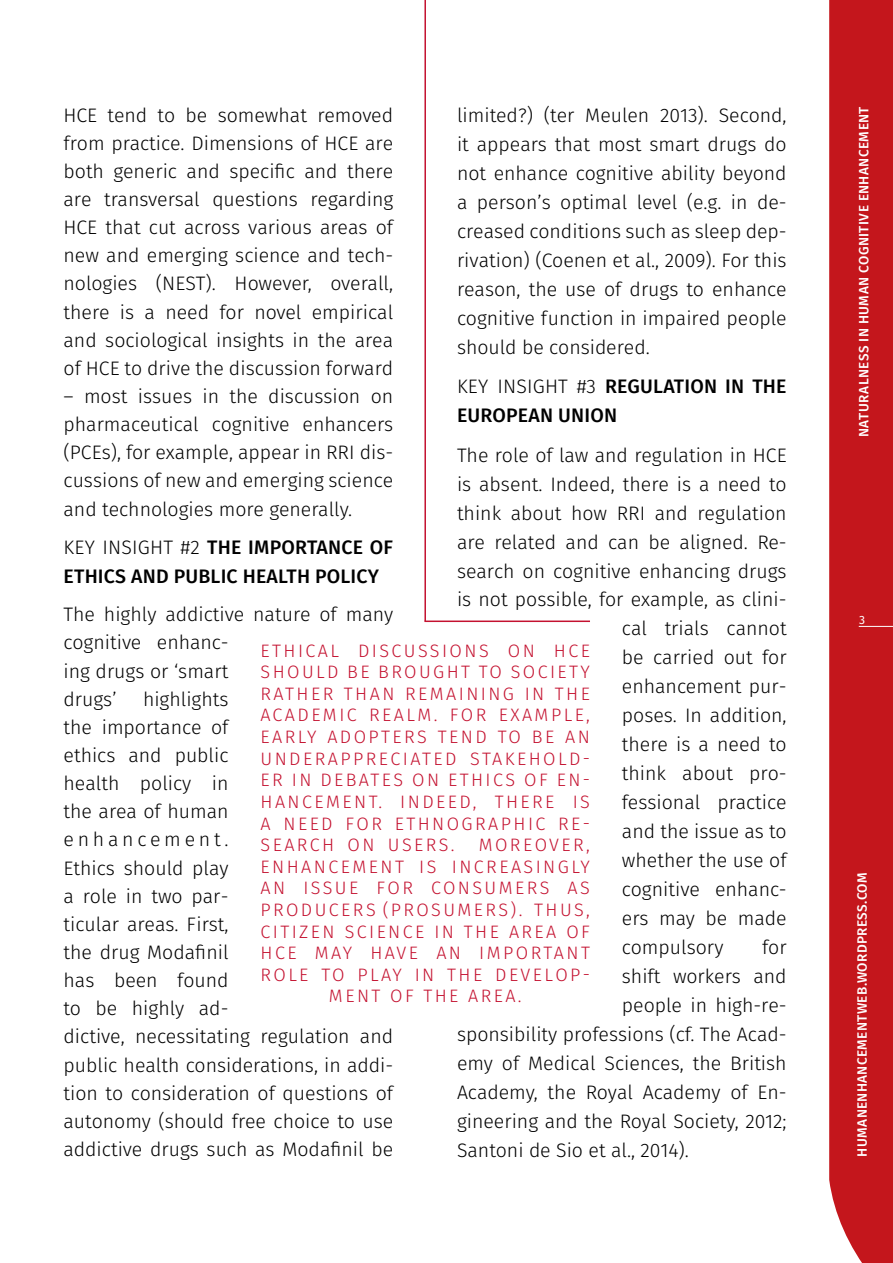
<style>
.page{position:relative;width:893px;height:1263px;background:#fff}
.page>*{position:absolute;margin:0;border:0;box-sizing:border-box;transform-origin:0 0}
.t1{font:300 19.5px/28.2px "Fira Sans";color:#000;text-align:justify}
.t2{font:500 19.5px/28.2px "Fira Sans";letter-spacing:.01em;color:#000}
.t3{font:300 18px/21.6px "Fira Sans";letter-spacing:.135em;color:#c41230}
.t4{font:500 13.5px "Fira Sans";letter-spacing:.025em;color:#fff}
.t5{font:12px "Fira Sans";color:#fff}
.s1{font-weight:300}
</style>
<div class="page">
<div style="left:829px;top:0;width:64px;height:1263px;background:#c4161c"></div>
<hr style="left:859px;top:626px;width:34px;height:1px;background:#fff">
<svg style="left:829px;top:1157px;width:42px;height:106px"></svg>
<hr style="left:424px;top:0;width:2px;height:621px;background:#c41230">
<hr style="left:424px;top:620px;width:166px;height:2px;background:#c41230">
<p class="t1" style="left:457px;top:102px;width:331px;line-height:29px">limited?) (ter Meulen 2013). Second, it appears that most smart drugs do not enhance cognitive ability beyond a person’s optimal level (e.g. in de&shy;creased conditions such as sleep dep&shy;rivation) (Coenen et al., 2009). For this reason, the use of drugs to enhance cognitive function in impaired people should be considered.</p>
<p class="t2" style="left:457px;top:373px;width:331px;line-height:29px"><span class="s1">Key i nsi ght #3</span> REGULATION IN THE<br>EUROPEAN UNION</p>
<p class="t1" style="left:457px;top:442px;width:331px">The role of law and regulation in HCE</p>
<p class="t1" style="left:457px;top:471px;width:331px">is absent. Indeed, there is a need to</p>
<p class="t1" style="left:457px;top:500px;width:331px">think about how RRI and regulation</p>
<p class="t1" style="left:457px;top:529px;width:331px">are related and can be aligned. Re-</p>
<p class="t1" style="left:457px;top:558px;width:331px">search on cognitive enhancing drugs</p>
<p class="t1" style="left:457px;top:587px;width:331px">is not possible, for example, as clini-</p>
<p class="t1" style="left:622px;top:616px;width:166px">cal trials cannot</p>
<p class="t1" style="left:622px;top:645px;width:166px">be carried out for</p>
<p class="t1" style="left:622px;top:674px;width:166px">enhancement pur-</p>
<p class="t1" style="left:622px;top:703px;width:166px">poses. In addition,</p>
<p class="t1" style="left:622px;top:732px;width:166px">there is a need to</p>
<p class="t1" style="left:622px;top:761px;width:166px">think about pro-</p>
<p class="t1" style="left:622px;top:790px;width:166px">fessional practice</p>
<p class="t1" style="left:622px;top:819px;width:166px">and the issue as to</p>
<p class="t1" style="left:622px;top:848px;width:166px">whether the use of</p>
<p class="t1" style="left:622px;top:877px;width:166px">cognitive enhanc-</p>
<p class="t1" style="left:622px;top:905px;width:166px">ers may be made</p>
<p class="t1" style="left:622px;top:934px;width:103px">compulsory</p>
<p class="t1" style="left:762px;top:934px;width:26px">for</p>
<p class="t1" style="left:622px;top:963px;width:166px">shift workers and</p>
<p class="t1" style="left:622px;top:992px;width:166px">people in high-re-</p>
<p class="t1" style="left:457px;top:1021px;width:331px">sponsibility professions (cf. The Acad-</p>
<p class="t1" style="left:457px;top:1050px;width:331px">emy of Medical Sciences, the B ritish</p>
<p class="t1" style="left:457px;top:1079px;width:331px">Academy, the Royal Academy of E n-</p>
<p class="t1" style="left:457px;top:1108px;width:331px">gineering and the Royal Society, 2012;</p>
<p class="t1" style="left:457px;top:1137px;width:233px">Santoni de Sio et al., 2014).</p>
<p class="t1" style="left:64px;top:102px;width:331px">HCE tend to be somewhat removed from practice. Dimensions of HCE are both generic and specific and there are transversal questions regarding HCE that cut across various areas of new and emerging science and tech&shy;nologies (NEST). However, overall, there is a need for novel empirical and sociological insights in the area of HCE to drive the discussion forward</p>
<p class="t1" style="left:64px;top:384px;width:331px">– most issues in the discussion on pharmaceutical cognitive enhancers (PCEs), for example, appear in RRI dis&shy;cussions of new and emerging science and technologies more generally.</p>
<p class="t2" style="left:64px;top:535px;width:331px"><span class="s1">Key i nsi ght #2</span> THE IMPORTANCE OF<br>ETHICS AND PUBLIC HEALTH POLICY</p>
<p class="t1" style="left:64px;top:602px;width:331px;text-align:left">The highly addictive nature of many cognitive enhanc-<br>ing drugs or ‘smart<br>drugs’</p>
<p class="t3" style="left:261px;top:641px;width:24px">Ethica</p>
<p class="t3" style="left:330px;top:641px;width:52px">l disc</p>
<p class="t3" style="left:404px;top:641px;width:24px">ussi</p>
<p class="t3" style="left:450px;top:641px;width:27px">ons</p>
<p class="t3" style="left:508px;top:641px;width:24px">on</p>
<p class="t3" style="left:554px;top:641px;width:38px">HCE</p>
<p class="t3" style="left:261px;top:662px;width:288px">should be brought to societ</p>
<p class="t3" style="left:261px;top:662px;width:331px;text-align:justify;text-indent:320px">y rath er than remai ni ng i n th e aca</p>
<p class="t1" style="left:64px;top:686px;width:331px;text-align:left;text-indent:79px">highlights<br>the importance of<br>ethics and public<br>health policy in<br>the area of human enhancement.<br>Ethics should play<br>a role in two par-<br>ticular areas. First,<br>the drug Modafinil<br>has been found<br>to be highly ad-<br>dictive, necessitating regulation and public health considerations, in addi&shy;tion to consideration of questions of autonomy (should free choice to use addictive drugs such as Modafinil be</p>
<p class="t3" style="left:298px;top:706px;width:84px">demic rea</p>
<p class="t3" style="left:406px;top:706px;width:185px">lm. For e xample ,</p>
<p class="t3" style="left:261px;top:727px;width:12px">ear</p>
<p class="t3" style="left:298px;top:727px;width:96px">ly adopters</p>
<p class="t3" style="left:438px;top:727px;width:12px">ten</p>
<p class="t3" style="left:475px;top:727px;width:103px">d to be an</p>
<p class="t3" style="left:261px;top:749px;width:55px">undera</p>
<p class="t3" style="left:340px;top:749px;width:37px">ppreciate</p>
<p class="t3" style="left:445px;top:749px;width:37px">d sta</p>
<p class="t3" style="left:505px;top:749px;width:87px">keh old-</p>
<p class="t3" style="left:261px;top:770px;width:110px">er in debates</p>
<p class="t3" style="left:412px;top:770px;width:48px">on ethics</p>
<p class="t3" style="left:524px;top:770px;width:67px">ofen-</p>
<p class="t3" style="left:261px;top:792px;width:14px">hance</p>
<p class="t3" style="left:326px;top:792px;width:29px">ment</p>
<p class="t3" style="left:378px;top:792px;width:130px">. In deed, there</p>
<p class="t3" style="left:573px;top:792px;width:9px">is</p>
<p class="t3" style="left:261px;top:814px;width:35px">a nee</p>
<p class="t3" style="left:321px;top:814px;width:86px">d for ethn</p>
<p class="t3" style="left:447px;top:814px;width:78px">ographic</p>
<p class="t3" style="left:558px;top:814px;width:33px">re -</p>
<p class="t3" style="left:261px;top:835px;width:61px">search</p>
<p class="t3" style="left:348px;top:835px;width:109px">on us ers.</p>
<p class="t3" style="left:479px;top:835px;width:113px">Mo reover,</p>
<p class="t3" style="left:261px;top:857px;width:14px">enhance</p>
<p class="t3" style="left:352px;top:857px;width:29px">ment</p>
<p class="t3" style="left:419px;top:857px;width:9px">is</p>
<p class="t3" style="left:452px;top:857px;width:13px">increasin</p>
<p class="t3" style="left:558px;top:857px;width:34px">gly</p>
<p class="t3" style="left:261px;top:878px;width:54px">an issu</p>
<p class="t3" style="left:349px;top:878px;width:241px">e for consumers as</p>
<p class="t3" style="left:261px;top:900px;width:81px">producers</p>
<p class="t3" style="left:383px;top:900px;width:103px">(prosumers</p>
<p class="t3" style="left:511px;top:900px;width:81px">). Th us,</p>
<p class="t3" style="left:261px;top:922px;width:12px">citizen</p>
<p class="t3" style="left:345px;top:922px;width:13px">science</p>
<p class="t3" style="left:434px;top:922px;width:42px">in the</p>
<p class="t3" style="left:509px;top:922px;width:13px">area</p>
<p class="t3" style="left:261px;top:922px;width:331px;text-indent:306px">of<br>HCE may have an i mportant role to play in</p>
<p class="t3" style="left:329px;top:965px;width:263px;text-indent:166px">deve lop&shy;ment of th e area.</p>
<p class="t3" style="left:447px;top:965px;width:13px">the</p>
<p class="t4" style="left:854px;top:437px;width:332px;rotate:-90deg">NATURALNESS IN HUMAN COGNITIVE ENHANCEMENT</p>
<p class="t5" style="left:859px;top:612px;width:7px">3</p>
<p class="t4" style="left:853px;top:1156px;width:286px;rotate:-90deg">HUMANENHANCEMENTWEB.WORDPRESS.COM</p>
</div>
